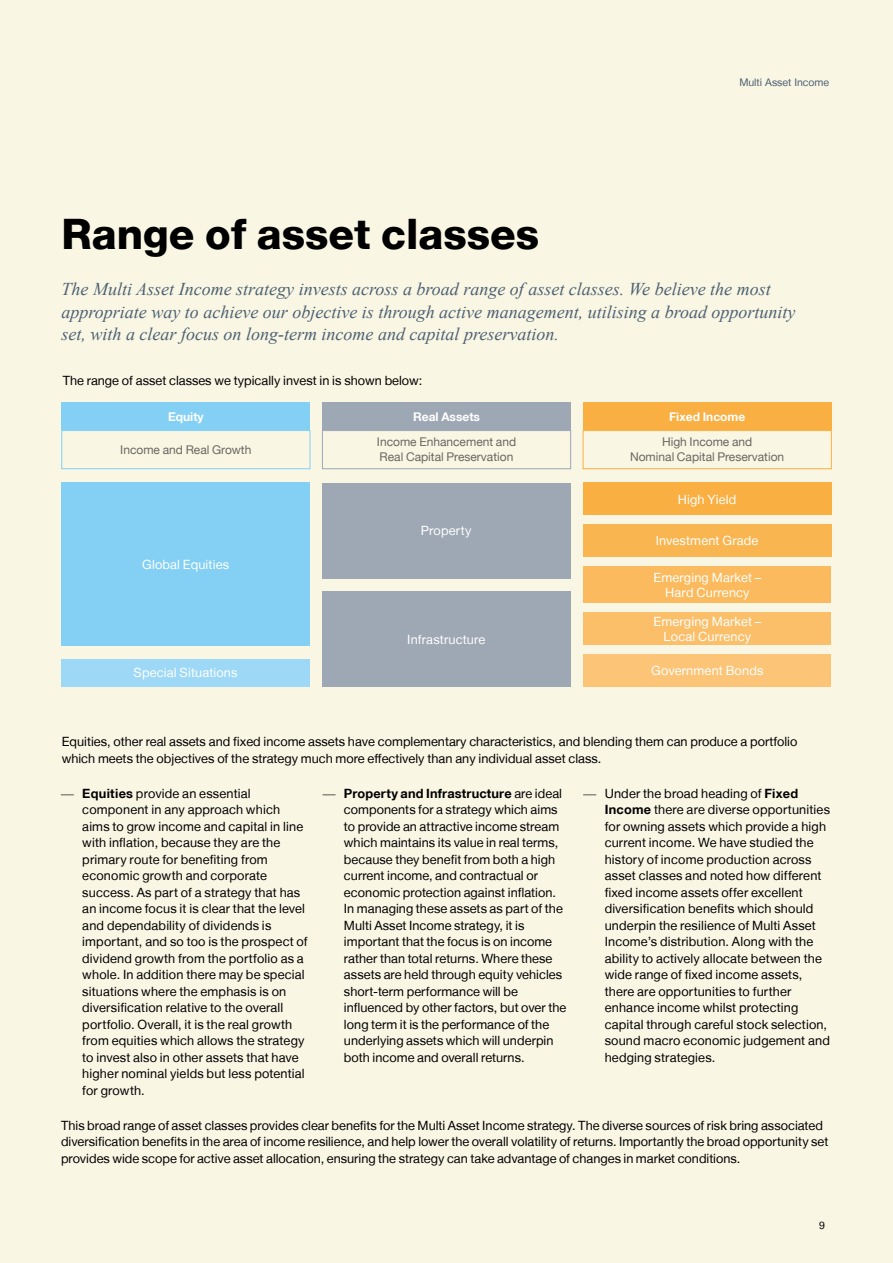
<style>
.page{position:relative;width:893px;height:1263px;background:#f9f6e4}
.page>*{position:absolute;margin:0;border:0;box-sizing:border-box;transform-origin:0 0}
.t1{font:800 42px "Helvetica Neue LT";color:#000}
.t2{font:italic 18px/22.5px "Times New Roman";color:#4d6172}
.t3{font:12.75px/16.5px "Helvetica Neue LT";letter-spacing:.005em;color:#000}
.t4{font:12.75px/15px "Helvetica Neue LT";letter-spacing:.015em;color:#fff;text-align:center}
.t5{font:12px/15px "Helvetica Neue";color:#6a6761}
.t6{font:700 12px "Helvetica Neue LT";color:#fff}
.t7{font:10.5px "Helvetica Neue LT";color:#4d6172}
.t8{font:10.5px "Helvetica Neue LT";color:#000}
.s1{font-family:"Times New Roman"}
.s2{font-weight:700}
</style>
<div class="page">
<div style="left:322px;top:402px;width:249px;height:28px;background:#9ea8b4"></div>
<div style="left:583px;top:402px;width:248px;height:28px;background:#f9af42"></div>
<div style="left:62px;top:402px;width:248px;height:28px;background:#84d0f5"></div>
<div style="left:62px;top:483px;width:248px;height:163px;background:#84d0f5"></div>
<div style="left:322px;top:483px;width:248px;height:95px;background:#9ea8b4"></div>
<div style="left:583px;top:483px;width:248px;height:32px;background:#f9af42"></div>
<div style="left:322px;top:591px;width:248px;height:96px;background:#9ea8b4"></div>
<div style="left:583px;top:524px;width:248px;height:33px;background:#f9b550"></div>
<div style="left:583px;top:566px;width:248px;height:37px;background:#faba5d"></div>
<div style="left:583px;top:612px;width:248px;height:33px;background:#fbbf6a"></div>
<div style="left:583px;top:654px;width:248px;height:33px;background:#fbc476"></div>
<div style="left:61px;top:430px;width:249px;height:39px;border:1px solid #84d0f5"></div>
<div style="left:322px;top:430px;width:249px;height:39px;border:1px solid #9ea8b4"></div>
<div style="left:583px;top:430px;width:249px;height:39px;border:1px solid #f9af42"></div>
<div style="left:62px;top:659px;width:248px;height:28px;background:#9dd8f7"></div>
<p class="t7" style="left:739px;top:76px;width:91px">Multi Asset Income</p>
<h1 class="t1" style="left:62px;top:209px;width:479px">Range of asset classes</h1>
<p class="t2" style="left:62px;top:278px;width:735px">The Multi Asset Income strategy invests across a broad range of asset classes. We believe the most appropriate way to achieve our objective is through active management, utilising a broad opportunity set, with a clear focus on long-term income and capital preservation.</p>
<p class="t3" style="left:63px;top:372px;width:361px">The range of asset classes we typically invest in is shown below:</p>
<p class="t6" style="left:168px;top:409px;width:37px">Equity</p>
<p class="t6" style="left:413px;top:409px;width:68px">Real Assets</p>
<p class="t6" style="left:669px;top:409px;width:78px">Fixed Income</p>
<p class="t5" style="left:120px;top:443px;width:133px">Income and Real Growth</p>
<p class="t5" style="left:377px;top:435px;width:141px">Income Enhancement and<br>Real Capital Preservation</p>
<p class="t5" style="left:630px;top:435px;width:156px;text-align:center">High Income and<br>Nominal Capital Preservation</p>
<p class="t4" style="left:142px;top:557px;width:89px">Global Equities</p>
<p class="t4" style="left:134px;top:665px;width:106px">Special Situations</p>
<p class="t4" style="left:421px;top:523px;width:52px">Property</p>
<p class="t4" style="left:407px;top:631px;width:80px">Infrastructure</p>
<p class="t4" style="left:678px;top:491px;width:60px">High Yield</p>
<p class="t4" style="left:656px;top:533px;width:104px">Investment Grade</p>
<p class="t4" style="left:653px;top:570px;width:109px">Emerging Market –<br>Hard Currency</p>
<p class="t4" style="left:653px;top:613px;width:109px">Emerging Market –<br>Local Currency</p>
<p class="t4" style="left:651px;top:663px;width:114px">Government Bonds</p>
<p class="t3" style="left:62px;top:733px;width:737px">Equities, other real assets and fixed income assets have complementary characteristics, and blending them can produce a portfolio which meets the objectives of the strategy much more effectively than any individual asset class.</p>
<p class="t3" style="left:82px;top:785px;width:227px;text-indent:-21px"><span class="s1">—</span> <span class="s2">Equities</span> provide an essential component in any approach which aims to grow income and capital in line with inflation, because they are the primary route for benefiting from economic growth and corporate success. As part of a strategy that has an income focus it is clear that the level and dependability of dividends is important, and so too is the prospect of dividend growth from the portfolio as a whole. In addition there may be special situations where the emphasis is on diversification relative to the overall portfolio. Overall, it is the real growth from equities which allows the strategy to invest also in other assets that have higher nominal yields but less potential for growth.</p>
<p class="t3" style="left:344px;top:785px;width:224px;text-indent:-21px"><span class="s1">—</span> <span class="s2">Property and Infrastructure</span> are ideal components for a strategy which aims to provide an attractive income stream which maintains its value in real terms, because they benefit from both a high current income, and contractual or economic protection against inflation.<br>In managing these assets as part of the Multi Asset Income strategy, it is important that the focus is on income rather than total returns. Where these assets are held through equity vehicles short-term performance will be influenced by other factors, but over the long term it is the performance of the underlying assets which will underpin both income and overall returns.</p>
<p class="t3" style="left:605px;top:785px;width:227px;text-indent:-21px"><span class="s1">—</span> Under the broad heading of <span class="s2">Fixed Income</span> there are diverse opportunities for owning assets which provide a high current income. We have studied the history of income production across asset classes and noted how different fixed income assets offer excellent diversification benefits which should underpin the resilience of Multi Asset Income’s distribution. Along with the ability to actively allocate between the wide range of fixed income assets, there are opportunities to further enhance income whilst protecting capital through careful stock selection, sound macro economic judgement and hedging strategies.</p>
<p class="t3" style="left:61px;top:1117px;width:769px">This broad range of asset classes provides clear benefits for the Multi Asset Income strategy. The diverse sources of risk bring associated diversification benefits in the area of income resilience, and help lower the overall volatility of returns. Importantly the broad opportunity set provides wide scope for active asset allocation, ensuring the strategy can take advantage of changes in market conditions.</p>
<p class="t8" style="left:819px;top:1219px;width:7px">9</p>
</div>
